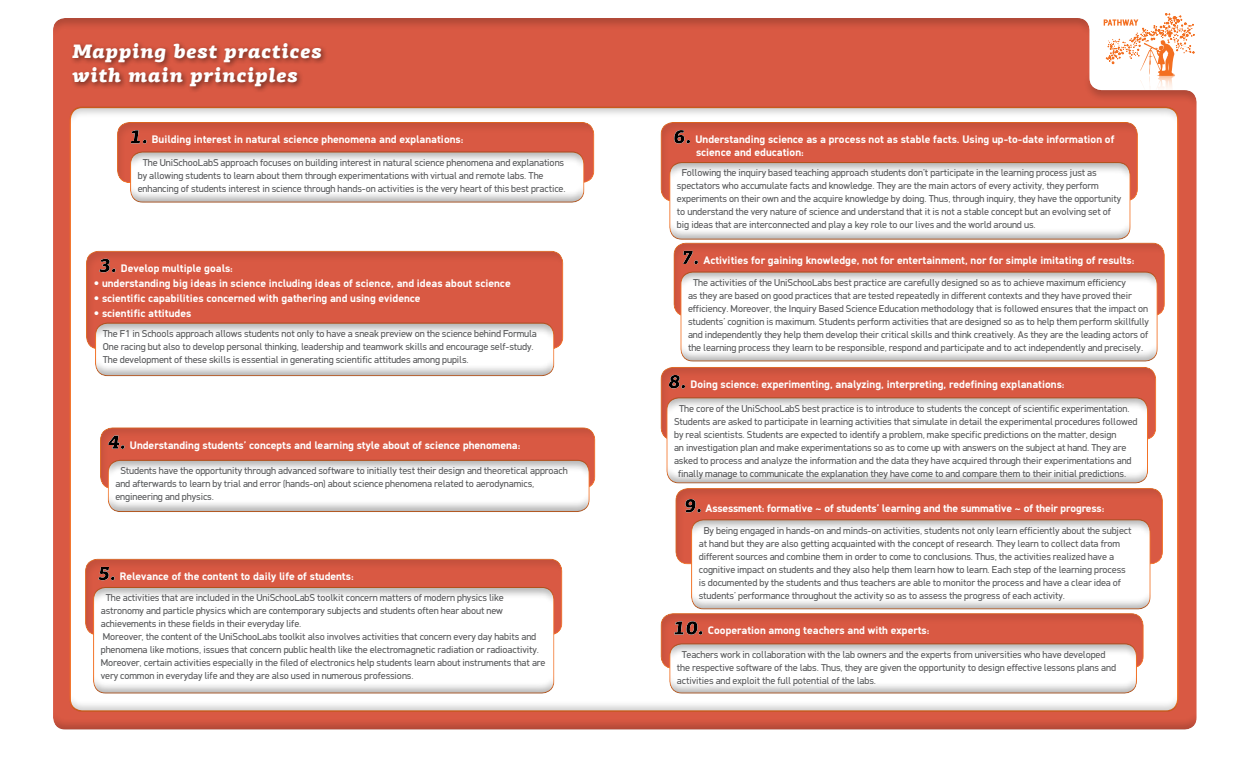
<style>
.page{position:relative;width:1248px;height:766px;background:#fff}
.page>*{position:absolute;margin:0;border:0;box-sizing:border-box;transform-origin:0 0}
.t1{font:italic 900 19.5px/24px "PF Agora Slab Pro";letter-spacing:.025em;color:#fff}
.t2{font:700 11px/13px "PF Din Display";letter-spacing:.005em;color:#fff}
.t3{font:10px/13px "PF Din Display";letter-spacing:-.005em;color:#58595b}
</style>
<div class="page">
<div style="left:53px;top:17px;width:1144px;height:713px;background:#000;opacity:.2"></div>
<div style="left:68px;top:105px;width:1110px;height:607px;background:#000;opacity:.2"></div>
<div style="left:69px;top:40px;width:258px;height:53px;background:#000;opacity:.5"></div>
<div style="left:116px;top:120px;width:479px;height:63px;background:#000;opacity:.1"></div>
<div style="left:129px;top:150px;width:456px;height:53px;background:#000;opacity:.3"></div>
<div style="left:84px;top:557px;width:479px;height:79px;background:#000;opacity:.1"></div>
<div style="left:659px;top:120px;width:479px;height:82px;background:#000;opacity:.1"></div>
<div style="left:668px;top:160px;width:464px;height:80px;background:#000;opacity:.3"></div>
<div style="left:659px;top:365px;width:498px;height:76px;background:#000;opacity:.1"></div>
<div style="left:665px;top:395px;width:483px;height:88px;background:#000;opacity:.3"></div>
<div style="left:659px;top:611px;width:485px;height:58px;background:#000;opacity:.1"></div>
<div style="left:668px;top:641px;width:470px;height:52px;background:#000;opacity:.3"></div>
<div style="left:672px;top:241px;width:493px;height:76px;background:#000;opacity:.1"></div>
<div style="left:679px;top:270px;width:480px;height:92px;background:#000;opacity:.3"></div>
<div style="left:674px;top:486px;width:489px;height:78px;background:#000;opacity:.1"></div>
<div style="left:690px;top:517px;width:461px;height:92px;background:#000;opacity:.3"></div>
<div style="left:99px;top:425px;width:497px;height:64px;background:#000;opacity:.1"></div>
<div style="left:107px;top:458px;width:484px;height:54px;background:#000;opacity:.3"></div>
<div style="left:85px;top:249px;width:479px;height:101px;background:#000;opacity:.1"></div>
<div style="left:94px;top:321px;width:461px;height:56px;background:#000;opacity:.3"></div>
<div style="left:92px;top:585px;width:464px;height:109px;background:#000;opacity:.3"></div>
<h1 class="t1" style="left:72px;top:40px;width:251px">Mapping best practices with main principles</h1>
<p class="t2" style="left:152px;top:133px;width:313px">Building interest in natural science phenomena and explanations:</p>
<p class="t3" style="left:138px;top:156px;width:429px;text-indent:5px">The UniSchooLabS approach focuses on building interest in natural science phenomena and explanations by allowing students to learn about them through experimentations with virtual and remote labs. The enhancing of students interest in science through hands-on activities is the very heart of this best practice.</p>
<p class="t2" style="left:121px;top:261px;width:113px">Develop multiple goals:</p>
<p class="t2" style="left:94px;top:276px;width:418px">• understanding big ideas in science including ideas of science, and ideas about science</p>
<p class="t2" style="left:94px;top:291px;width:328px">• scientific capabilities concerned with gathering and using evidence</p>
<p class="t2" style="left:94px;top:306px;width:99px">• scientific attitudes</p>
<p class="t3" style="left:103px;top:327px;width:435px">The F1 in Schools approach allows students not only to have a sneak preview on the science behind Formula<br>One racing but also to develop personal thinking, leadership and teamwork skills and encourage self-study.<br>The development of these skills is essential in generating scientific attitudes among pupils.</p>
<p class="t2" style="left:130px;top:438px;width:392px">Understanding students’ concepts and learning style about of science phenomena:</p>
<p class="t3" style="left:115px;top:464px;width:453px;text-indent:5px">Students have the opportunity through advanced software to initially test their design and theoretical approach and afterwards to learn by trial and error (hands-on) about science phenomena related to aerodynamics, engineering and physics.</p>
<p class="t2" style="left:120px;top:569px;width:235px">Relevance of the content to daily life of students:</p>
<p class="t3" style="left:101px;top:591px;width:446px;text-indent:5px">The activities that are included in the UniSchooLabS toolkit concern matters of modern physics like astronomy and particle physics which are contemporary subjects and students often hear about new achievements in these fields in their everyday life.<br>Moreover, the content of the UniSchooLabs toolkit also involves activities that concern every day habits and phenomena like motions, issues that concern public health like the electromagnetic radiation or radioactivity.<br>Moreover, certain activities especially in the filed of electronics help students learn about instruments that are very common in everyday life and they are also used in numerous professions.</p>
<p class="t2" style="left:695px;top:133px;width:420px">Understanding science as a process not as stable facts. Using up-to-date information of science and education:</p>
<p class="t3" style="left:677px;top:166px;width:445px;text-indent:5px">Following the inquiry based teaching approach students don’t participate in the learning process just as spectators who accumulate facts and knowledge. They are the main actors of every activity, they perform experiments on their own and the acquire knowledge by doing. Thus, through inquiry, they have the opportunity to understand the very nature of science and understand that it is not a stable concept but an evolving set of big ideas that are interconnected and play a key role to our lives and the world around us.</p>
<p class="t2" style="left:703px;top:253px;width:432px">Activities for gaining knowledge, not for entertainment, nor for simple imitating of results:</p>
<p class="t3" style="left:688px;top:276px;width:462px;text-indent:5px">The activities of the UniSchooLabs best practice are carefully designed so as to achieve maximum efficiency<br>as they are based on good practices that are tested repeatedly in different contexts and they have proved their efficiency. Moreover, the Inquiry Based Science Education methodology that is followed ensures that the impact on students’ cognition is maximum. Students perform activities that are designed so as to help them perform skillfully and independently they help them develop their critical skills and think creatively. As they are the leading actors of the learning process they learn to be responsible, respond and participate and to act independently and precisely.</p>
<p class="t2" style="left:690px;top:377px;width:375px">Doing science: experimenting, analyzing, interpreting, redefining explanations:</p>
<p class="t3" style="left:679px;top:401px;width:452px">The core of the UniSchooLabS best practice is to introduce to students the concept of scientific experimentation.</p>
<p class="t3" style="left:674px;top:414px;width:465px">Students are asked to participate in learning activities that simulate in detail the experimental procedures followed</p>
<p class="t3" style="left:674px;top:427px;width:444px">by real scientists. Students are expected to identify a problem, make specific predictions on the matter, design</p>
<p class="t3" style="left:674px;top:440px;width:454px">an investigation plan and make experimentations so as to come up with answers on the subject at hand. They are</p>
<p class="t3" style="left:674px;top:453px;width:459px">asked to process and analyze the information and the data they have acquired through their experimentations and</p>
<p class="t3" style="left:678px;top:466px;width:449px">finally manage to communicate the explanation they have come to and compare them to their initial predictions.</p>
<p class="t2" style="left:705px;top:501px;width:400px">Assessment: formative ~ of students’ learning and the summative ~ of their progress:</p>
<p class="t3" style="left:698px;top:523px;width:434px;text-indent:5px">By being engaged in hands-on and minds-on activities, students not only learn efficiently about the subject at hand but they are also getting acquainted with the concept of research. They learn to collect data from different sources and combine them in order to come to conclusions. Thus, the activities realized have a cognitive impact on students and they also help them learn how to learn. Each step of the learning process is documented by the students and thus teachers are able to monitor the process and have a clear idea of students’ performance throughout the activity so as to assess the progress of each activity.</p>
<p class="t2" style="left:707px;top:624px;width:223px">Cooperation among teachers and with experts:</p>
<p class="t3" style="left:677px;top:647px;width:440px;text-indent:5px">Teachers work in collaboration with the lab owners and the experts from universities who have developed the respective software of the labs. Thus, they are given the opportunity to design effective lessons plans and activities and exploit the full potential of the labs.</p>
</div>
